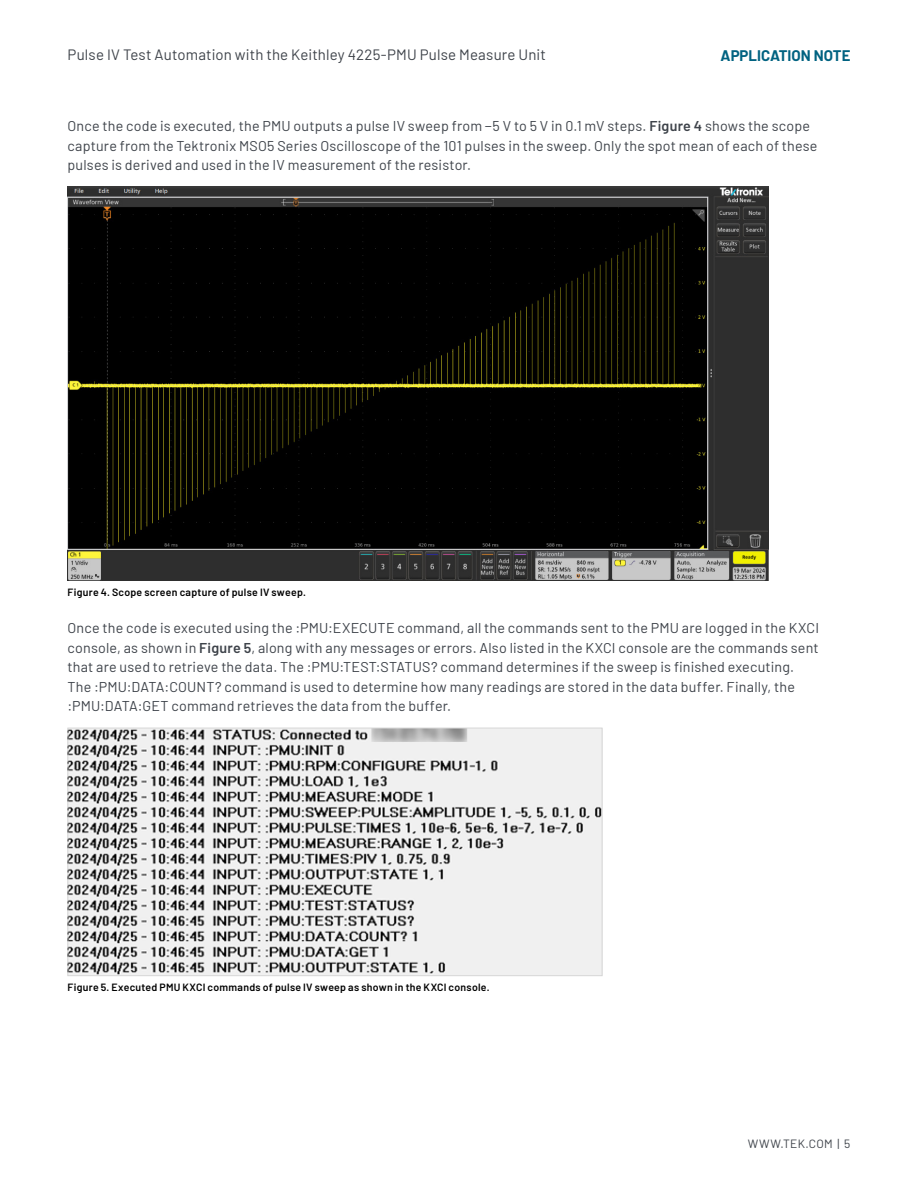
<style>
.page{position:relative;width:918px;height:1188px;background:#fff}
.page>*{position:absolute;margin:0;border:0;box-sizing:border-box;transform-origin:0 0}
.t1{font:15px "Barlow";letter-spacing:.01em;color:#3e434a}
.t2{font:700 15px "Barlow";color:#006281}
.t3{font:14.25px/19.5px "Barlow";letter-spacing:.015em;color:#3e434a}
.t4{font:12px "Barlow";letter-spacing:.025em;color:#3e434a}
.t5{font:600 10.5px "Barlow";letter-spacing:.025em;color:#000}
.s1{font-weight:600}
</style>
<div class="page">
<img style="left:67px;top:187px;width:701px;height:394px">
<img style="left:70px;top:730px;width:530px;height:244px">
<div style="left:68px;top:728px;width:534px;height:248px;border:1px solid #d7d7d7"></div>
<p class="t1" style="left:68px;top:44px;width:480px">Pulse IV Test Automation with the Keithley 4225-PMU Pulse Measure Unit</p>
<p class="t2" style="left:721px;top:44px;width:131px">APPLICATION NOTE</p>
<p class="t3" style="left:68px;top:115px;width:752px">Once the code is executed, the PMU outputs a pulse IV sweep from −5 V to 5 V in 0.1 mV steps. <span class="s1">Figure 4</span> shows the scope capture from the Tektronix MSO5 Series Oscilloscope of the 101 pulses in the sweep. Only the spot mean of each of these pulses is derived and used in the IV measurement of the resistor.</p>
<p class="t5" style="left:68px;top:584px;width:240px">Figure 4. Scope screen capture of pulse IV sweep.</p>
<p class="t3" style="left:68px;top:617px;width:753px">Once the code is executed using the :PMU:EXECUTE command, all the commands sent to the PMU are logged in the KXCI console, as shown in <span class="s1">Figure 5</span>, along with any messages or errors. Also listed in the KXCI console are the commands sent that are used to retrieve the data. The :PMU:TEST:STATUS? command determines if the sweep is finished executing.<br>The :PMU:DATA:COUNT? command is used to determine how many readings are stored in the data buffer. Finally, the :PMU:DATA:GET command retrieves the data from the buffer.</p>
<p class="t5" style="left:68px;top:980px;width:424px">Figure 5. Executed PMU KXCI commands of pulse IV sweep as shown in the KXCI console.</p>
<p class="t4" style="left:748px;top:1135px;width:104px">WWW.TEK.COM | 5</p>
</div>
